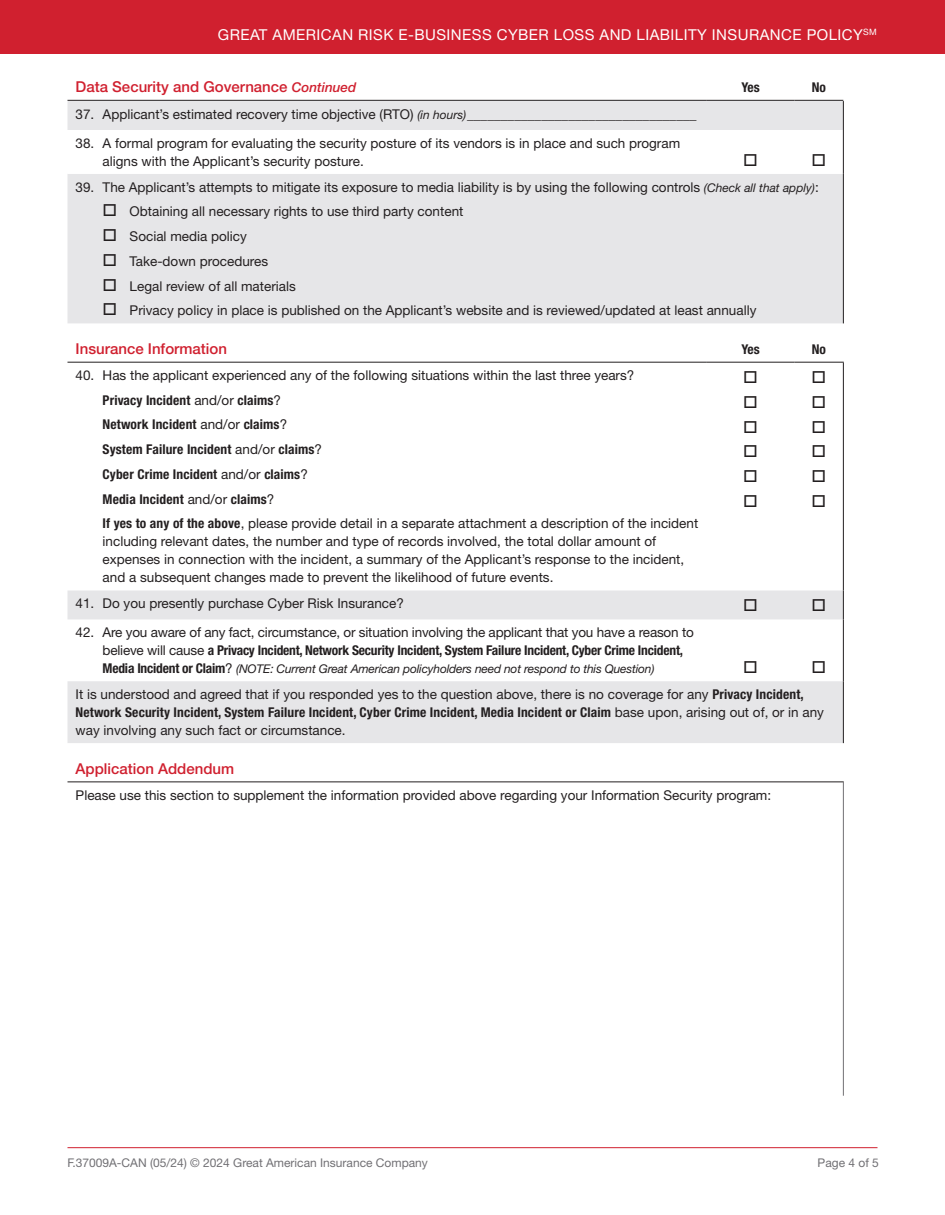
<style>
.page{position:relative;width:945px;height:1215px;background:#fff}
.page>*{position:absolute;margin:0;border:0;box-sizing:border-box;transform-origin:0 0}
.t1{font:16.5px/24.8px "Wingdings";color:#231f20;text-align:justify}
.t2{font:500 15px "Helvetica Neue LT Std";color:#d0202f}
.t3{font:15px "Helvetica Neue LT Std";letter-spacing:.03em;color:#fff}
.t4{font:13.5px/18px "Helvetica Neue LT Std";color:#231f20}
.t5{font:700 condensed 13.5px "Helvetica Neue LT Std";letter-spacing:.01em;color:#231f20}
.t6{font:italic 12px "Helvetica Neue LT Std";letter-spacing:-.015em;color:#231f20}
.t7{font:12px "Helvetica Neue LT Std";color:#717074}
.s1{font-style:italic;font-size:13.5px}
.s2{font-style:italic;font-size:12px}
.s3{font-weight:700;font-stretch:condensed}
.s4{font-weight:700;font-style:normal;font-stretch:condensed;font-size:13.5px}
.s5{font-style:normal;font-size:13.5px}
</style>
<div class="page">
<div style="left:0;top:0;width:945px;height:54px;background:#d0202f"></div>
<hr style="left:68px;top:1147px;width:810px;height:1px;background:#d0202f">
<div style="left:68px;top:174px;width:775px;height:149px;background:#e6e6e8"></div>
<hr style="left:843px;top:174px;width:1px;height:149px;background:#231f20">
<svg style="left:68px;top:363px;width:775px;height:228px"></svg>
<svg style="left:68px;top:591px;width:775px;height:152px;fill:#e6e6e8"></svg>
<hr style="left:843px;top:363px;width:1px;height:228px;background:#231f20">
<svg style="left:843px;top:591px;width:1px;height:28px"></svg>
<hr style="left:843px;top:619px;width:1px;height:62px;background:#231f20">
<hr style="left:843px;top:681px;width:1px;height:62px;background:#231f20">
<hr style="left:68px;top:362px;width:639px;height:1px;background:#231f20">
<hr style="left:707px;top:362px;width:87px;height:1px;background:#231f20">
<hr style="left:794px;top:362px;width:50px;height:1px;background:#231f20">
<hr style="left:843px;top:782px;width:1px;height:314px;background:#717074">
<hr style="left:68px;top:782px;width:776px;height:1px;background:#231f20">
<hr style="left:68px;top:100px;width:639px;height:1px;background:#231f20">
<hr style="left:707px;top:100px;width:87px;height:1px;background:#231f20">
<hr style="left:794px;top:100px;width:49px;height:1px;background:#231f20">
<svg style="left:68px;top:101px;width:776px;height:73px"></svg>
<svg style="left:745px;top:599px;width:12px;height:12px"></svg>
<svg style="left:813px;top:599px;width:12px;height:12px"></svg>
<svg style="left:745px;top:661px;width:12px;height:12px"></svg>
<svg style="left:813px;top:661px;width:12px;height:12px"></svg>
<p class="t3" style="left:218px;top:26px;width:660px">GREAT AMERICAN RISK E-BUSINESS CYBER LOSS AND LIABILITY INSURANCE POLICY<sup>SM</sup></p>
<p class="t2" style="left:76px;top:78px;width:282px">Data Security and Governance <span class="s1">Continued</span></p>
<p class="t5" style="left:741px;top:79px;width:20px">Yes</p>
<p class="t5" style="left:812px;top:79px;width:16px">No</p>
<p class="t4" style="left:76px;top:105px;width:622px">37. Applicant’s estimated recovery time objective (RTO) <span class="s2">(in hours)</span>__________________________________</p>
<p class="t4" style="left:103px;top:134px;width:579px;text-indent:-27px">38. A formal program for evaluating the security posture of its vendors is in place and such program aligns with the Applicant’s security posture.</p>
<p class="t4" style="left:76px;top:178px;width:745px">39. The Applicant’s attempts to mitigate its exposure to media liability is by using the following controls <span class="s2">(Check all that apply)</span>:</p>
<p class="t4" style="left:103px;top:202px;width:362px">□ Obtaining all necessary rights to use third party content</p>
<p class="t4" style="left:103px;top:227px;width:146px">□ Social media policy</p>
<p class="t4" style="left:103px;top:252px;width:167px">□ Take-down procedures</p>
<p class="t4" style="left:103px;top:277px;width:195px">□ Legal review of all materials</p>
<p class="t4" style="left:103px;top:301px;width:655px">□ Privacy policy in place is published on the Applicant’s website and is reviewed/updated at least annually</p>
<p class="t2" style="left:76px;top:340px;width:153px">Insurance Information</p>
<p class="t5" style="left:741px;top:341px;width:20px">Yes</p>
<p class="t5" style="left:812px;top:341px;width:16px">No</p>
<p class="t4" style="left:103px;top:363px;width:597px;line-height:24.8px;text-indent:-27px">40. Has the applicant experienced any of the following situations within the last three years?<br><span class="s3">Privacy Incident</span> and/or <span class="s3">claims</span>?<br><span class="s3">Network Incident</span> and/or <span class="s3">claims</span>?<br><span class="s3">System Failure Incident</span> and/or <span class="s3">claims</span>?<br><span class="s3">Cyber Crime Incident</span> and/or <span class="s3">claims</span>?<br><span class="s3">Media Incident</span> and/or <span class="s3">claims</span>?<br><span class="s3">If yes to any of the above</span>, please provide detail in a separate attachment a description of the incident</p>
<p class="t4" style="left:103px;top:532px;width:583px">including relevant dates, the number and type of records involved, the total dollar amount of expenses in connection with the incident, a summary of the Applicant’s response to the incident, and a subsequent changes made to prevent the likelihood of future events.</p>
<p class="t1" style="left:743px;top:365px;width:16px">□ □ □ □ □ □</p>
<p class="t1" style="left:812px;top:365px;width:16px">□ □ □ □ □ □</p>
<p class="t4" style="left:76px;top:594px;width:330px">41. Do you presently purchase Cyber Risk Insurance?</p>
<p class="t4" style="left:103px;top:623px;width:593px;text-indent:-27px">42. Are you aware of any fact, circumstance, or situation involving the applicant that you have a reason to believe will cause <span class="s3">a Privacy Incident, Network Security Incident, System Failure Incident, Cyber Crime Incident,</span></p>
<p class="t6" style="left:103px;top:662px;width:553px"><span class="s4">Media Incident or Claim</span><span class="s5">?</span> (NOTE: Current Great American policyholders need not respond to this Question)</p>
<p class="t4" style="left:76px;top:685px;width:750px">It is understood and agreed that if you responded yes to the question above, there is no coverage for any <span class="s3">Privacy Incident,<br>Network Security Incident, System Failure Incident, Cyber Crime Incident, Media Incident or Claim</span> base upon, arising out of, or in any way involving any such fact or circumstance.</p>
<p class="t2" style="left:76px;top:760px;width:160px">Application Addendum</p>
<p class="t4" style="left:76px;top:786px;width:697px">Please use this section to supplement the information provided above regarding your Information Security program:</p>
<p class="t7" style="left:68px;top:1156px;width:362px">F.37009A-CAN (05/24) © 2024 Great American Insurance Company</p>
<p class="t7" style="left:818px;top:1156px;width:63px">Page 4 of 5</p>
</div>
